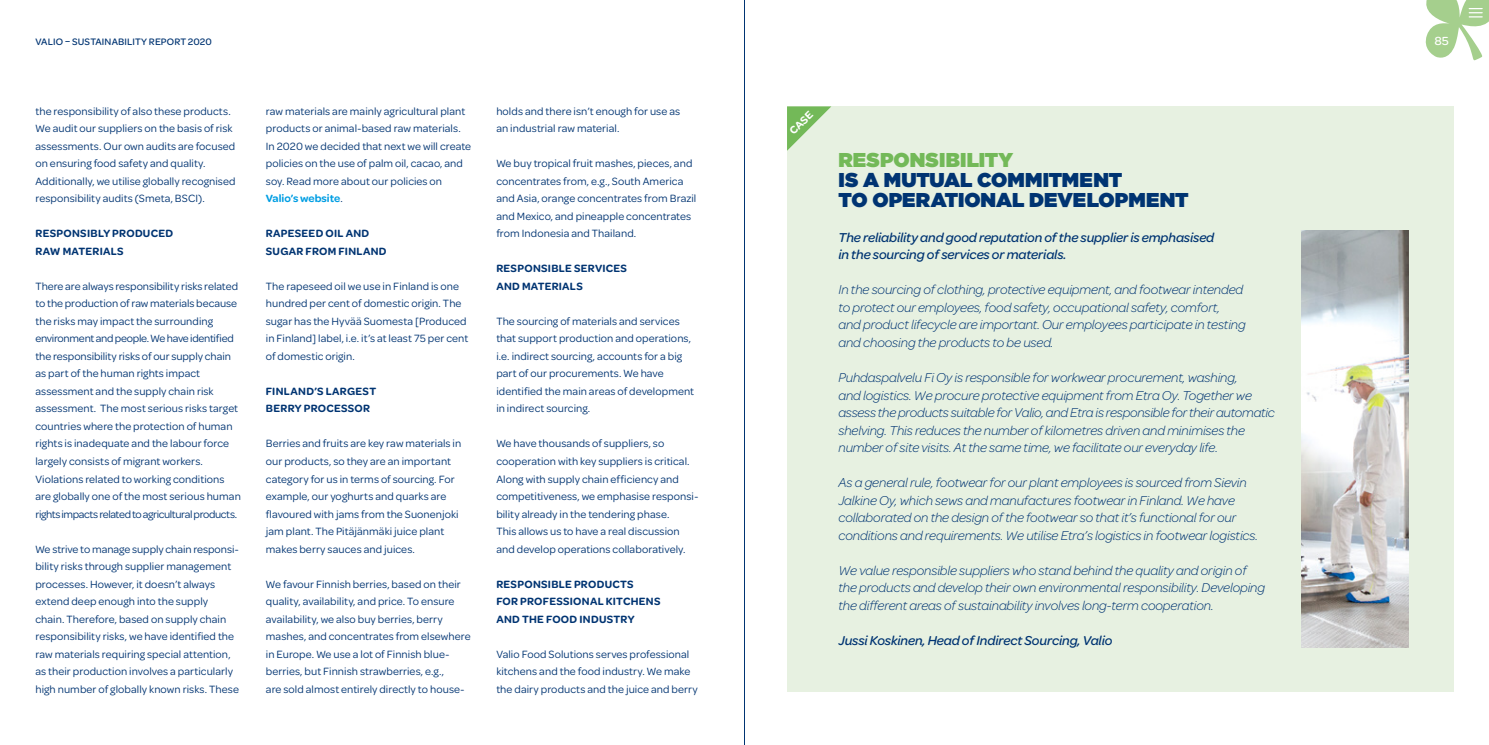
<style>
.page{position:relative;width:1489px;height:745px;background:#fff}
.page>*{position:absolute;margin:0;border:0;box-sizing:border-box;transform-origin:0 0}
.t1{font:900 20px "Gotham";color:#003472}
.t2{font:900 20px "Gotham";letter-spacing:.01em;color:#73b958}
.t3{font:italic 300 13.75px/17.5px "Omnes Valio";letter-spacing:-.01em;color:#003472}
.t4{font:italic 500 13.75px "Omnes Valio";letter-spacing:-.01em;color:#003472}
.t5{font:500 12.5px "Omnes Valio";color:#fff}
.t6{font:11.25px/17.5px "Omnes Valio";letter-spacing:.005em;color:#003472}
.t7{font:600 11.25px "Omnes Valio";letter-spacing:.025em;color:#003472}
.t8{font:600 11.25px "Omnes Valio";color:#009ee3}
.t9{font:600 11.25px "Omnes Valio";color:#fff}
.t10{font:500 10px "Omnes Valio";letter-spacing:.01em;color:#003472}
.s1{font-weight:400;color:#003472}
</style>
<div class="page">
<div style="left:787px;top:106px;width:666px;height:585px;background:#e7f1e1"></div>
<hr style="left:744px;top:0;width:1px;height:744px;background:#003472">
<svg style="left:1425px;top:0;width:63px;height:61px"></svg>
<img style="left:1301px;top:230px;width:107px;height:417px">
<svg style="left:787px;top:106px;width:44px;height:45px"></svg>
<p class="t10" style="left:35px;top:35px;width:178px">VALIO – SUSTAINABILITY REPORT 2020</p>
<p class="t5" style="left:1434px;top:32px;width:16px">85</p>
<p class="t6" style="left:35px;top:101px;width:202px">the responsibility of also these products.<br>We audit our suppliers on the basis of risk assessments. Our own audits are focused on ensuring food safety and quality.<br>Additionally, we utilise globally recognised responsibility audits (Smeta, BSCI).</p>
<p class="t7" style="left:35px;top:225px;width:139px">RESPONSIBLY PRODUCED</p>
<p class="t7" style="left:35px;top:243px;width:90px">RAW MATERIALS</p>
<p class="t6" style="left:35px;top:276px;width:207px">There are always responsibility risks related to the production of raw materials because the risks may impact the surrounding environment and people. We have identified the responsibility risks of our supply chain as part of the human rights impact assessment and the supply chain risk assessment. The most serious risks target countries where the protection of human rights is inadequate and the labour force largely consists of migrant workers.<br>Violations related to working conditions are globally one of the most serious human rights impacts related to agricultural products.</p>
<p class="t6" style="left:35px;top:539px;width:205px">We strive to manage supply chain responsi&shy;bility risks through supplier management processes. However, it doesn’t always extend deep enough into the supply chain. Therefore, based on supply chain responsibility risks, we have identified the raw materials requiring special attention, as their production involves a particularly high number of globally known risks. These</p>
<p class="t6" style="left:266px;top:101px;width:207px">raw materials are mainly agricultural plant products or animal-based raw materials.<br>In 2020 we decided that next we will create policies on the use of palm oil, cacao, and soy. Read more about our policies on</p>
<p class="t8" style="left:266px;top:190px;width:78px">Valio’s website<span class="s1">.</span></p>
<p class="t7" style="left:266px;top:225px;width:105px">RAPESEED OIL AND</p>
<p class="t7" style="left:266px;top:243px;width:122px">SUGAR FROM FINLAND</p>
<p class="t6" style="left:266px;top:276px;width:204px">The rapeseed oil we use in Finland is one hundred per cent of domestic origin. The sugar has the Hyvää Suomesta [Produced in Finland] label, i.e. it’s at least 75 per cent of domestic origin.</p>
<p class="t7" style="left:266px;top:383px;width:112px">FINLAND’S LARGEST</p>
<p class="t7" style="left:266px;top:400px;width:106px">BERRY PROCESSOR</p>
<p class="t6" style="left:266px;top:434px;width:197px">Berries and fruits are key raw materials in our products, so they are an important category for us in terms of sourcing. For example, our yoghurts and quarks are flavoured with jams from the Suonenjoki jam plant. The Pitäjänmäki juice plant makes berry sauces and juices.</p>
<p class="t6" style="left:266px;top:574px;width:206px">We favour Finnish berries, based on their quality, availability, and price. To ensure availability, we also buy berries, berry mashes, and concentrates from elsewhere in Europe. We use a lot of Finnish blue&shy;berries, but Finnish strawberries, e.g.,<br>are sold almost entirely directly to house-</p>
<p class="t6" style="left:496px;top:101px;width:185px">holds and there isn’t enough for use as an industrial raw material.</p>
<p class="t6" style="left:496px;top:154px;width:201px">We buy tropical fruit mashes, pieces, and concentrates from, e.g., South America and Asia, orange concentrates from Brazil and Mexico, and pineapple concentrates from Indonesia and Thailand.</p>
<p class="t7" style="left:496px;top:260px;width:132px">RESPONSIBLE SERVICES</p>
<p class="t7" style="left:496px;top:278px;width:88px">AND MATERIALS</p>
<p class="t6" style="left:496px;top:311px;width:199px">The sourcing of materials and services that support production and operations, i.e. indirect sourcing, accounts for a big part of our procurements. We have identified the main areas of development in indirect sourcing.</p>
<p class="t6" style="left:496px;top:434px;width:204px">We have thousands of suppliers, so cooperation with key suppliers is critical.<br>Along with supply chain efficiency and competitiveness, we emphasise responsi&shy;bility already in the tendering phase.<br>This allows us to have a real discussion and develop operations collaboratively.</p>
<p class="t7" style="left:496px;top:575px;width:139px">RESPONSIBLE PRODUCTS</p>
<p class="t7" style="left:496px;top:593px;width:166px">FOR PROFESSIONAL KITCHENS</p>
<p class="t7" style="left:496px;top:610px;width:140px">AND THE FOOD INDUSTRY</p>
<p class="t6" style="left:496px;top:644px;width:203px">Valio Food Solutions serves professional kitchens and the food industry. We make the dairy products and the juice and berry</p>
<p class="t9" style="left:785px;top:127px;width:30px;rotate:-45deg">CASE</p>
<p class="t2" style="left:838px;top:145px;width:176px">RESPONSIBILITY</p>
<p class="t1" style="left:838px;top:165px;width:285px">IS A MUTUAL COMMITMENT</p>
<p class="t1" style="left:838px;top:185px;width:351px">TO OPERATIONAL DEVELOPMENT</p>
<p class="t4" style="left:838px;top:228px;width:377px">The reliability and good reputation of the supplier is emphasised</p>
<p class="t4" style="left:838px;top:245px;width:230px">in the sourcing of services or materials.</p>
<p class="t3" style="left:838px;top:280px;width:406px">In the sourcing of clothing, protective equipment, and footwear intended</p>
<p class="t3" style="left:838px;top:298px;width:383px">to protect our employees, food safety, occupational safety, comfort,</p>
<p class="t3" style="left:838px;top:315px;width:409px">and product lifecycle are important. Our employees participate in testing</p>
<p class="t3" style="left:838px;top:333px;width:217px">and choosing the products to be used.</p>
<p class="t3" style="left:838px;top:368px;width:401px">Puhdaspalvelu Fi Oy is responsible for workwear procurement, washing,</p>
<p class="t3" style="left:838px;top:385px;width:438px">and logistics. We procure protective equipment from Etra Oy. Together we assess the products suitable for Valio, and Etra is responsible for their automatic shelving. This reduces the number of kilometres driven and minimises the</p>
<p class="t3" style="left:838px;top:438px;width:381px">number of site visits. At the same time, we facilitate our everyday life.</p>
<p class="t3" style="left:838px;top:473px;width:410px">As a general rule, footwear for our plant employees is sourced from Sievin</p>
<p class="t3" style="left:838px;top:490px;width:398px">Jalkine Oy, which sews and manufactures footwear in Finland. We have</p>
<p class="t3" style="left:838px;top:508px;width:399px">collaborated on the design of the footwear so that it’s functional for our</p>
<p class="t3" style="left:838px;top:525px;width:421px">conditions and requirements. We utilise Etra’s logistics in footwear logistics.</p>
<p class="t3" style="left:838px;top:560px;width:410px">We value responsible suppliers who stand behind the quality and origin of</p>
<p class="t3" style="left:838px;top:578px;width:428px">the products and develop their own environmental responsibility. Developing the different areas of sustainability involves long-term cooperation.</p>
<p class="t4" style="left:838px;top:630px;width:275px">Jussi Koskinen, Head of Indirect Sourcing, Valio</p>
</div>
